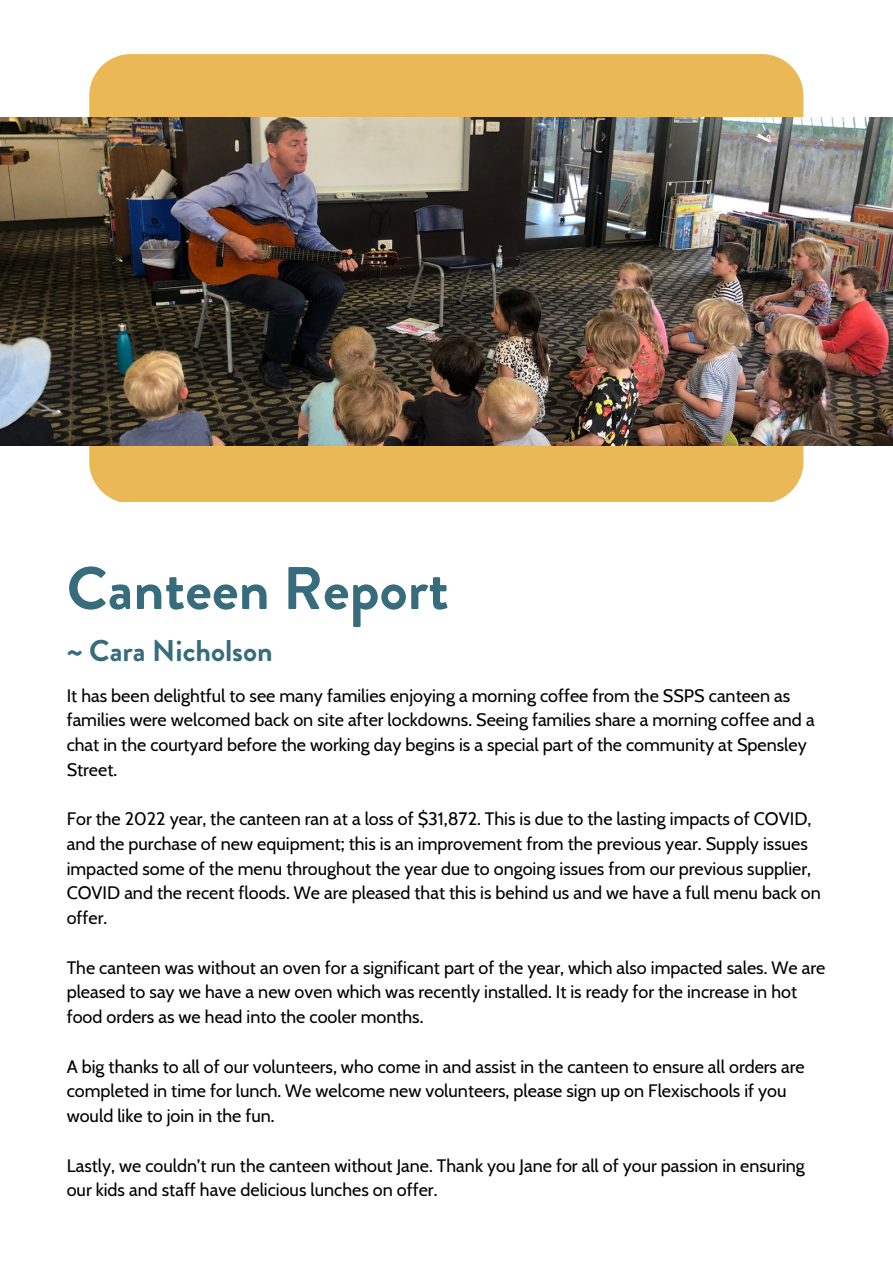
<style>
.page{position:relative;width:893px;height:1264px;background:#fff}
.page>*{position:absolute;margin:0;border:0;box-sizing:border-box;transform-origin:0 0}
.t1{font:700 60px "Brandon Grotesque";color:#376c7c}
.t2{font:700 30px "Brandon Grotesque";color:#376c7c}
.t3{font:18px/24.8px "Cabin";color:#000}
</style>
<div class="page">
<div style="left:89px;top:54px;width:714px;height:448px;background:#ebb858"></div>
<img style="left:0;top:118px;width:892px;height:328px">
<h1 class="t1" style="left:67px;top:546px;width:383px">Canteen Report</h1>
<h2 class="t2" style="left:67px;top:629px;width:207px">~ Cara Nicholson</h2>
<p class="t3" style="left:67px;top:682px;width:749px">It has been delightful to see many families enjoying a morning coffee from the SSPS canteen as families were welcomed back on site after lockdowns. Seeing families share a morning coffee and a chat in the courtyard before the working day begins is a special part of the community at Spensley Street.</p>
<p class="t3" style="left:67px;top:806px;width:755px">For the 2022 year, the canteen ran at a loss of $31,872. This is due to the lasting impacts of COVID, and the purchase of new equipment; this is an improvement from the previous year. Supply issues impacted some of the menu throughout the year due to ongoing issues from our previous supplier, COVID and the recent floods. We are pleased that this is behind us and we have a full menu back on offer.</p>
<p class="t3" style="left:67px;top:954px;width:760px">The canteen was without an oven for a significant part of the year, which also impacted sales. We are pleased to say we have a new oven which was recently installed. It is ready for the increase in hot food orders as we head into the cooler months.</p>
<p class="t3" style="left:67px;top:1053px;width:739px">A big thanks to all of our volunteers, who come in and assist in the canteen to ensure all orders are completed in time for lunch. We welcome new volunteers, please sign up on Flexischools if you would like to join in the fun.</p>
<p class="t3" style="left:67px;top:1152px;width:739px">Lastly, we couldn’t run the canteen without Jane. Thank you Jane for all of your passion in ensuring our kids and staff have delicious lunches on offer.</p>
</div>
